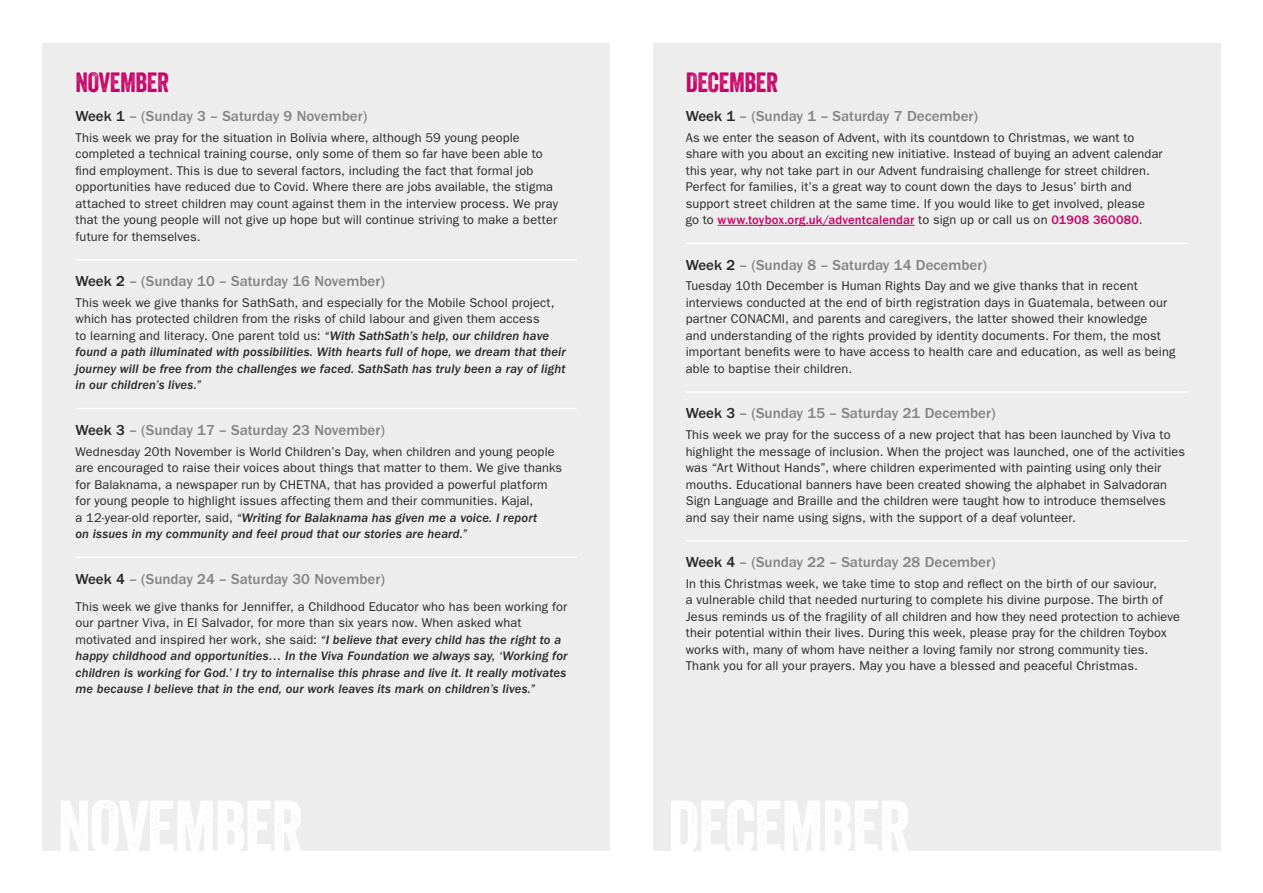
<style>
.page{position:relative;width:1263px;height:893px;background:#fff}
.page>*{position:absolute;margin:0;border:0;box-sizing:border-box;transform-origin:0 0}
.t1{font:27px "Veneer";letter-spacing:-.01em;color:#c80065}
.t2{font:500 15px "ITC Franklin Gothic Std";color:#838383}
.t3{font:12.75px/16.5px "ITC Franklin Gothic Std";letter-spacing:.01em;color:#282827}
.t4{font:12.75px/16.5px "ITC Franklin Gothic Std Med It";letter-spacing:.01em;color:#282827}
.s1{color:#282827}
.s2{font-family:"ITC Franklin Gothic Std Med It"}
.s3{font-family:"ITC Franklin Gothic Std"}
.s4{font-weight:500;color:#c80065}
</style>
<div class="page">
<div style="left:43px;top:43px;width:567px;height:807px;background:#ededed"></div>
<div style="left:653px;top:43px;width:567px;height:807px;background:#ededed"></div>
<hr style="left:718px;top:225px;width:196px;height:1px;background:#c80065">
<hr style="left:686px;top:243px;width:501px;height:1px;background:#fff">
<hr style="left:686px;top:391px;width:501px;height:2px;background:#fff">
<hr style="left:686px;top:540px;width:501px;height:2px;background:#fff">
<hr style="left:75px;top:259px;width:502px;height:2px;background:#fff">
<hr style="left:75px;top:408px;width:502px;height:1px;background:#fff">
<hr style="left:75px;top:557px;width:502px;height:1px;background:#fff">
<h1 class="t1" style="left:75px;top:66px;width:95px">NOVEMBER</h1>
<p class="t2" style="left:75px;top:107px;width:293px"><span class="s1">Week 1</span> – (Sunday 3 – Saturday 9 November)</p>
<p class="t3" style="left:75px;top:129px;width:484px">This week we pray for the situation in Bolivia where, although 59 young people completed a technical training course, only some of them so far have been able to find employment. This is due to several factors, including the fact that formal job opportunities have reduced due to Covid. Where there are jobs available, the stigma attached to street children may count against them in the interview process. We pray that the young people will not give up hope but will continue striving to make a better future for themselves.</p>
<p class="t2" style="left:75px;top:273px;width:311px"><span class="s1">Week 2</span> – (Sunday 10 – Saturday 16 November)</p>
<p class="t3" style="left:75px;top:294px;width:481px">This week we give thanks for SathSath, and especially for the Mobile School project, which has protected children from the risks of child labour and given them access<br>to learning and literacy. One parent told us: <span class="s2">“With SathSath’s help, our children have</span></p>
<p class="t4" style="left:75px;top:344px;width:492px;text-align:justify">found a path illuminated with possibilities. With hearts full of hope, we dream that their journey will be free from the challenges we faced. SathSath has truly been a ray of light in our children’s lives.”</p>
<p class="t2" style="left:75px;top:421px;width:311px"><span class="s1">Week 3</span> – (Sunday 17 – Saturday 23 November)</p>
<p class="t3" style="left:75px;top:443px;width:488px">Wednesday 20th November is World Children’s Day, when children and young people are encouraged to raise their voices about things that matter to them. We give thanks for Balaknama, a newspaper run by CHETNA, that has provided a powerful platform for young people to highlight issues affecting them and their communities. Kajal,</p>
<p class="t4" style="left:75px;top:509px;width:463px"><span class="s3">a 12-year-old reporter, said,</span> “Writing for Balaknama has given me a voice. I report on issues in my community and feel proud that our stories are heard.”</p>
<p class="t2" style="left:75px;top:570px;width:311px"><span class="s1">Week 4</span> – (Sunday 24 – Saturday 30 November)</p>
<p class="t3" style="left:75px;top:598px;width:493px">This week we give thanks for Jenniffer, a Childhood Educator who has been working for our partner Viva, in El Salvador, for more than six years now. When asked what</p>
<p class="t4" style="left:75px;top:631px;width:494px"><span class="s3">motivated and inspired her work, she said:</span> “I believe that every child has the right to a happy childhood and opportunities… In the Viva Foundation we always say, ‘Working for children is working for God.’ I try to internalise this phrase and live it. It really motivates me because I believe that in the end, our work leaves its mark on children’s lives.”</p>
<h1 class="t1" style="left:686px;top:66px;width:94px">DECEMBER</h1>
<p class="t2" style="left:686px;top:107px;width:294px"><span class="s1">Week 1</span> – (Sunday 1 – Saturday 7 December)</p>
<p class="t3" style="left:686px;top:129px;width:478px">As we enter the season of Advent, with its countdown to Christmas, we want to share with you about an exciting new initiative. Instead of buying an advent calendar this year, why not take part in our Advent fundraising challenge for street children.<br>Perfect for families, it’s a great way to count down the days to Jesus’ birth and support street children at the same time. If you would like to get involved, please<br>go to <span class="s4">www.toybox.org.uk/adventcalendar</span> to sign up or call us on <span class="s4">01908 360080</span>.</p>
<p class="t2" style="left:686px;top:256px;width:303px"><span class="s1">Week 2</span> – (Sunday 8 – Saturday 14 December)</p>
<p class="t3" style="left:686px;top:278px;width:491px">Tuesday 10th December is Human Rights Day and we give thanks that in recent interviews conducted at the end of birth registration days in Guatemala, between our partner CONACMI, and parents and caregivers, the latter showed their knowledge<br>and understanding of the rights provided by identity documents. For them, the most important benefits were to have access to health care and education, as well as being able to baptise their children.</p>
<p class="t2" style="left:686px;top:405px;width:311px"><span class="s1">Week 3</span> – (Sunday 15 – Saturday 21 December)</p>
<p class="t3" style="left:686px;top:427px;width:501px">This week we pray for the success of a new project that has been launched by Viva to highlight the message of inclusion. When the project was launched, one of the activities was “Art Without Hands”, where children experimented with painting using only their mouths. Educational banners have been created showing the alphabet in Salvadoran Sign Language and Braille and the children were taught how to introduce themselves and say their name using signs, with the support of a deaf volunteer.</p>
<p class="t2" style="left:686px;top:554px;width:311px"><span class="s1">Week 4</span> – (Sunday 22 – Saturday 28 December)</p>
<p class="t3" style="left:686px;top:575px;width:496px">In this Christmas week, we take time to stop and reflect on the birth of our saviour,<br>a vulnerable child that needed nurturing to complete his divine purpose. The birth of Jesus reminds us of the fragility of all children and how they need protection to achieve their potential within their lives. During this week, please pray for the children Toybox works with, many of whom have neither a loving family nor strong community ties.<br>Thank you for all your prayers. May you have a blessed and peaceful Christmas.</p>
</div>
